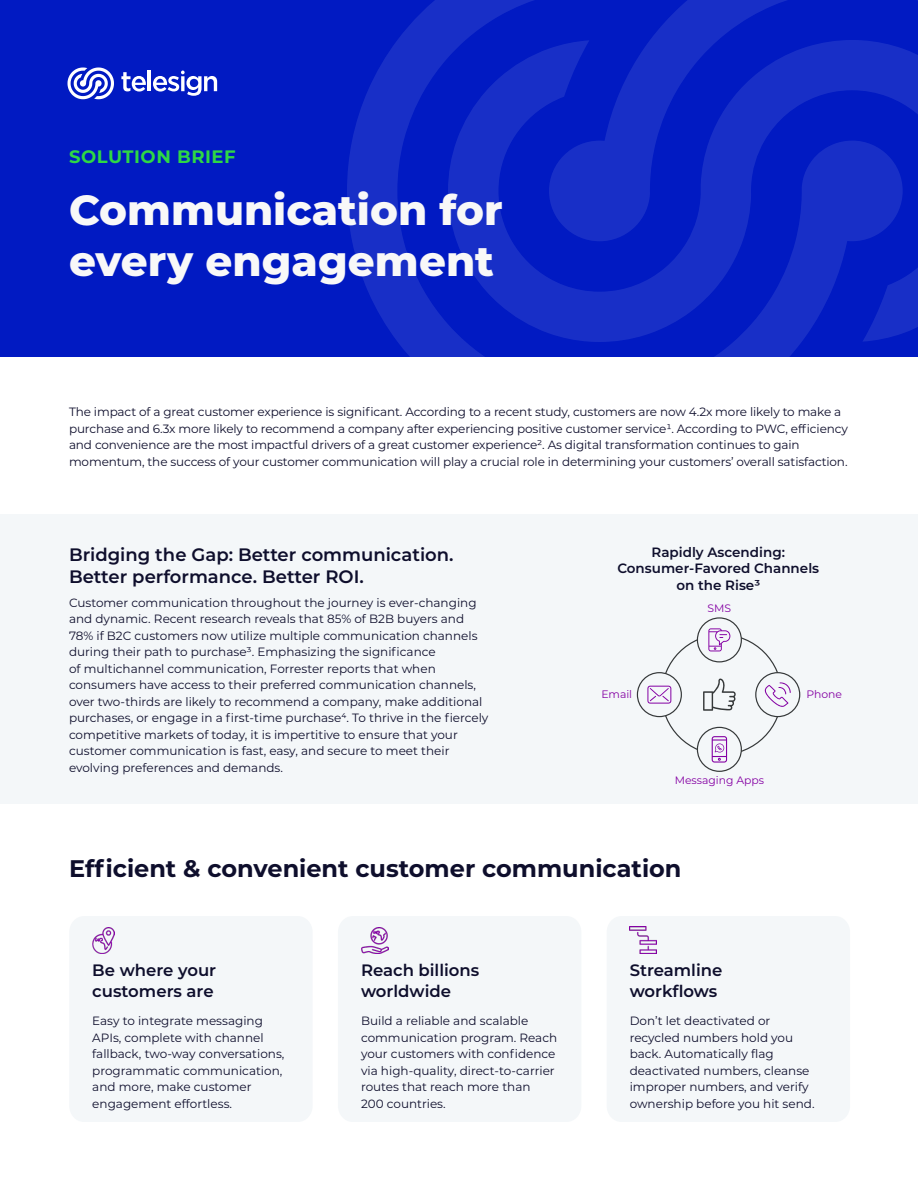
<style>
.page{position:relative;width:918px;height:1188px;background:#fff}
.page>*{position:absolute;margin:0;border:0;box-sizing:border-box;transform-origin:0 0}
.t1{font:800 42px/50.4px "Montserrat";color:#f8f8f8}
.t2{font:700 24px "Montserrat";color:#0e0e2c}
.t3{font:600 18px/21.6px "Montserrat";color:#0e0e2c}
.t4{font:700 18px "Montserrat";letter-spacing:.03em;color:#2ed845}
.Benefit_Body{font:600 16.5px/21px "Montserrat";color:#0e0e2c}
.t5{font:600 13.5px/16.5px "Montserrat";color:#0e0e2c;text-align:center}
.Benefit_Body-2{font:12px/16.5px "Montserrat";color:#0e0e2c}
.t6{font:10.8px "Montserrat";color:#8400a3}
</style>
<div class="page">
<div style="left:0;top:0;width:918px;height:356px;background:#011ac2"></div>
<svg style="left:347px;top:0;width:556px;height:357px"></svg>
<svg style="left:448px;top:40px;width:470px;height:302px;fill:#182fc7"></svg>
<div style="left:0;top:514px;width:918px;height:290px;background:#f4f7f9"></div>
<div style="left:338px;top:916px;width:243px;height:206px;background:#f4f7f9;border-radius:15px"></div>
<div style="left:69px;top:916px;width:244px;height:206px;background:#f4f7f9;border-radius:15px"></div>
<div style="left:607px;top:916px;width:243px;height:206px;background:#f4f7f9;border-radius:15px"></div>
<svg style="left:121px;top:72px;width:25px;height:20px"></svg>
<hr style="left:148px;top:71px;width:3px;height:20px;background:#fff">
<svg style="left:153px;top:71px;width:64px;height:25px"></svg>
<svg style="left:68px;top:68px;width:46px;height:31px"></svg>
<img style="left:92px;top:927px;width:23px;height:26px">
<img style="left:361px;top:927px;width:27px;height:26px">
<img style="left:630px;top:926px;width:27px;height:27px">
<div style="left:697px;top:617px;width:45px;height:45px;border:1px solid #353839;border-radius:50%"></div>
<svg style="left:703px;top:678px;width:33px;height:33px"></svg>
<svg style="left:708px;top:628px;width:22px;height:23px"></svg>
<div style="left:755px;top:672px;width:45px;height:45px;border:1px solid #353839;border-radius:50%"></div>
<svg style="left:764px;top:682px;width:27px;height:25px"></svg>
<div style="left:697px;top:727px;width:45px;height:45px;border:1px solid #353839;border-radius:50%"></div>
<svg style="left:712px;top:736px;width:15px;height:27px"></svg>
<div style="left:637px;top:672px;width:45px;height:45px;border:1px solid #353839;border-radius:50%"></div>
<svg style="left:647px;top:686px;width:24px;height:18px"></svg>
<p class="t4" style="left:69px;top:144px;width:168px">SOLUTION BRIEF</p>
<p class="t1" style="left:69px;top:183px;width:435px">Communication for every engagement</p>
<p class="Benefit_Body-2" style="left:69px;top:403px;width:780px">The impact of a great customer experience is significant. According to a recent study, customers are now 4.2x more likely to make a purchase and 6.3x more likely to recommend a company after experiencing positive customer service¹. According to PWC, efficiency and convenience are the most impactful drivers of a great customer experience². As digital transformation continues to gain momentum, the success of your customer communication will play a crucial role in determining your customers’ overall satisfaction.</p>
<p class="t3" style="left:69px;top:543px;width:386px">Bridging the Gap: Better communication.<br>Better performance. Better ROI.</p>
<p class="Benefit_Body-2" style="left:69px;top:594px;width:421px">Customer communication throughout the journey is ever-changing and dynamic. Recent research reveals that 85% of B2B buyers and 78% if B2C customers now utilize multiple communication channels during their path to purchase³. Emphasizing the significance<br>of multichannel communication, Forrester reports that when consumers have access to their preferred communication channels, over two-thirds are likely to recommend a company, make additional purchases, or engage in a first-time purchase⁴. To thrive in the fiercely competitive markets of today, it is impertitive to ensure that your customer communication is fast, easy, and secure to meet their evolving preferences and demands.</p>
<p class="t5" style="left:617px;top:543px;width:203px">Rapidly Ascending:<br>Consumer-Favored Channels on the Rise³</p>
<p class="t6" style="left:708px;top:600px;width:25px">SMS</p>
<p class="t6" style="left:601px;top:687px;width:32px">Email</p>
<p class="t6" style="left:806px;top:687px;width:37px">Phone</p>
<p class="t6" style="left:675px;top:773px;width:91px">Messaging Apps</p>
<p class="t2" style="left:69px;top:851px;width:614px">Efficient &amp; convenient customer communication</p>
<p class="Benefit_Body" style="left:92px;top:959px;width:125px">Be where your customers are</p>
<p class="Benefit_Body-2" style="left:92px;top:1013px;width:194px">Easy to integrate messaging<br>APIs, complete with channel fallback, two-way conversations, programmatic communication, and more, make customer engagement effortless.</p>
<p class="Benefit_Body" style="left:361px;top:959px;width:120px">Reach billions worldwide</p>
<p class="Benefit_Body-2" style="left:361px;top:1013px;width:198px">Build a reliable and scalable communication program. Reach your customers with confidence via high-quality, direct-to-carrier routes that reach more than<br>200 countries.</p>
<p class="Benefit_Body" style="left:630px;top:959px;width:94px">Streamline workflows</p>
<p class="Benefit_Body-2" style="left:630px;top:1013px;width:186px">Don’t let deactivated or recycled numbers hold you back. Automatically flag deactivated numbers, cleanse improper numbers, and verify ownership before you hit send.</p>
</div>
